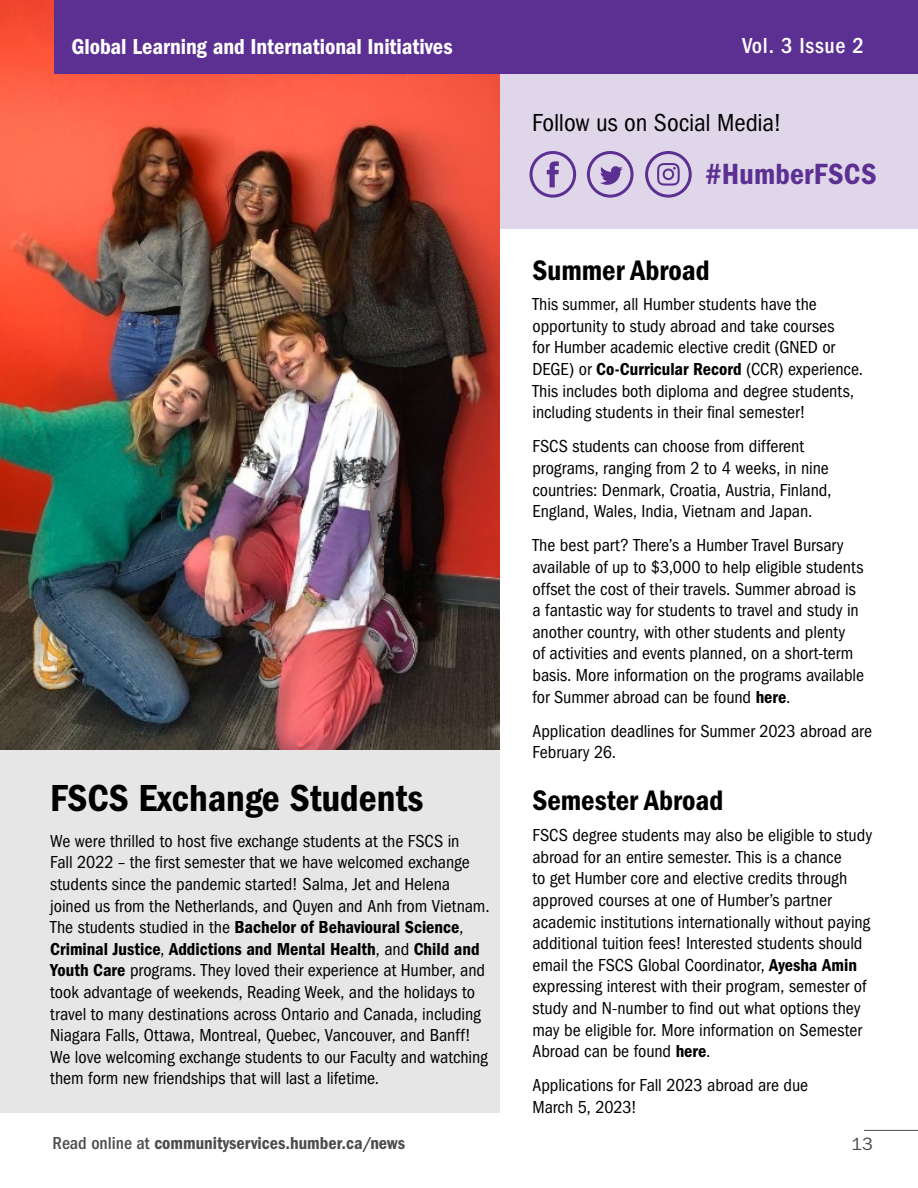
<style>
.page{position:relative;width:918px;height:1188px;background:#fff}
.page>*{position:absolute;margin:0;border:0;box-sizing:border-box;transform-origin:0 0}
.Big_copy_headings{font:39px "ITC Franklin Gothic Std Dm Cd";color:#000}
.t1{font:30.3px "ITC Franklin Gothic Std Dm Cd";letter-spacing:.01em;color:#5c2f92}
.Body_copy_-_p{font:29.25px "ITC Franklin Gothic Std Dm Cd";color:#000}
.Big_copy_headings-2{font:29.25px "ITC Franklin Gothic Std Dm Cd";color:#000}
.Body_copy_-_p-2{font:condensed 25.5px "ITC Franklin Gothic Std";letter-spacing:-.005em;color:#000}
.t2{font:22.5px "ITC Franklin Gothic Std Dm Cd";letter-spacing:-.005em;color:#fff}
.t3{font:500 condensed 22.5px "ITC Franklin Gothic Std";letter-spacing:.03em;color:#fff}
.Body_copy_-_p-3{font:condensed 18px/21.6px "ITC Franklin Gothic Std";letter-spacing:-.005em;color:#000}
.t4{font:18px "ITC Franklin Gothic Std Dm Cd";color:#4d4d4f}
.t5{font:18px "ITC Franklin Gothic Std";color:#4d4d4f}
.s1{font-family:"ITC Franklin Gothic Std Dm Cd";font-stretch:normal}
.s2{font-family:"ITC Franklin Gothic Std";font-weight:500;font-stretch:condensed}
</style>
<div class="page">
<hr style="left:864px;top:1130px;width:54px;height:1px;background:#4d4d4f">
<div style="left:0;top:749px;width:500px;height:363px;background:#e6e6e6"></div>
<div style="left:500px;top:74px;width:418px;height:155px;background:#dfd6e9"></div>
<img style="left:0;top:0;width:500px;height:750px">
<div style="left:54px;top:0;width:864px;height:74px;background:#5c2f92"></div>
<svg style="left:530px;top:151px;width:46px;height:47px"></svg>
<svg style="left:645px;top:151px;width:47px;height:47px"></svg>
<svg style="left:587px;top:151px;width:47px;height:47px"></svg>
<p class="t2" style="left:71px;top:34px;width:383px">Global Learning and International Initiatives</p>
<p class="t3" style="left:742px;top:32px;width:123px">Vol. 3 Issue 2</p>
<h1 class="Big_copy_headings" style="left:50px;top:776px;width:375px">FSCS Exchange Students</h1>
<p class="Body_copy_-_p-3" style="left:50px;top:830px;width:441px">We were thrilled to host five exchange students at the FSCS in<br>Fall 2022 – the first semester that we have welcomed exchange students since the pandemic started! Salma, Jet and Helena joined us from the Netherlands, and Quyen and Anh from Vietnam.<br>The students studied in the <span class="s1">Bachelor of Behavioural Science</span>, <span class="s1">Criminal Justice</span>, <span class="s1">Addictions and Mental Health</span>, and <span class="s1">Child and Youth Care</span> programs. They loved their experience at Humber, and took advantage of weekends, Reading Week, and the holidays to travel to many destinations across Ontario and Canada, including Niagara Falls, Ottawa, Montreal, Quebec, Vancouver, and Banff!<br>We love welcoming exchange students to our Faculty and watching them form new friendships that will last a lifetime.</p>
<p class="Body_copy_-_p-2" style="left:532px;top:109px;width:251px">Follow us on Social Media!</p>
<p class="t1" style="left:706px;top:157px;width:172px">#HumberFSCS</p>
<h1 class="Big_copy_headings-2" style="left:532px;top:254px;width:179px">Summer Abroad</h1>
<p class="Body_copy_-_p-3" style="left:532px;top:294px;width:332px">This summer, all Humber students have the opportunity to study abroad and take courses<br>for Humber academic elective credit (GNED or DEGE) or <span class="s1">Co-Curricular Record</span> (CCR) experience.<br>This includes both diploma and degree students, including students in their final semester!</p>
<p class="Body_copy_-_p-3" style="left:532px;top:436px;width:300px">FSCS students can choose from different programs, ranging from 2 to 4 weeks, in nine countries: Denmark, Croatia, Austria, Finland, England, Wales, India, Vietnam and Japan.</p>
<p class="Body_copy_-_p-3" style="left:532px;top:535px;width:333px">The best part? There’s a Humber Travel Bursary available of up to $3,000 to help eligible students offset the cost of their travels. Summer abroad is a fantastic way for students to travel and study in another country, with other students and plenty<br>of activities and events planned, on a short-term basis. More information on the programs available for Summer abroad can be found <span class="s1">here</span>.</p>
<p class="Body_copy_-_p-3" style="left:532px;top:720px;width:341px">Application deadlines for Summer 2023 abroad are<br>February 26.</p>
<p class="Body_copy_-_p" style="left:532px;top:784px;width:192px">Semester Abroad</p>
<p class="Body_copy_-_p-3" style="left:532px;top:825px;width:341px">FSCS degree students may also be eligible to study abroad for an entire semester. This is a chance<br>to get Humber core and elective credits through approved courses at one of Humber’s partner academic institutions internationally without paying additional tuition fees! Interested students should email the FSCS Global Coordinator, <span class="s1">Ayesha Amin </span>expressing interest with their program, semester of study and N-number to find out what options they may be eligible for. More information on Semester Abroad can be found <span class="s1">here</span>.</p>
<p class="Body_copy_-_p-3" style="left:532px;top:1075px;width:277px">Applications for Fall 2023 abroad are due<br>March 5, 2023!</p>
<p class="t4" style="left:52px;top:1133px;width:354px"><span class="s2">Read online at</span> communityservices.humber.ca/news</p>
<p class="t5" style="left:851px;top:1134px;width:23px">13</p>
</div>
